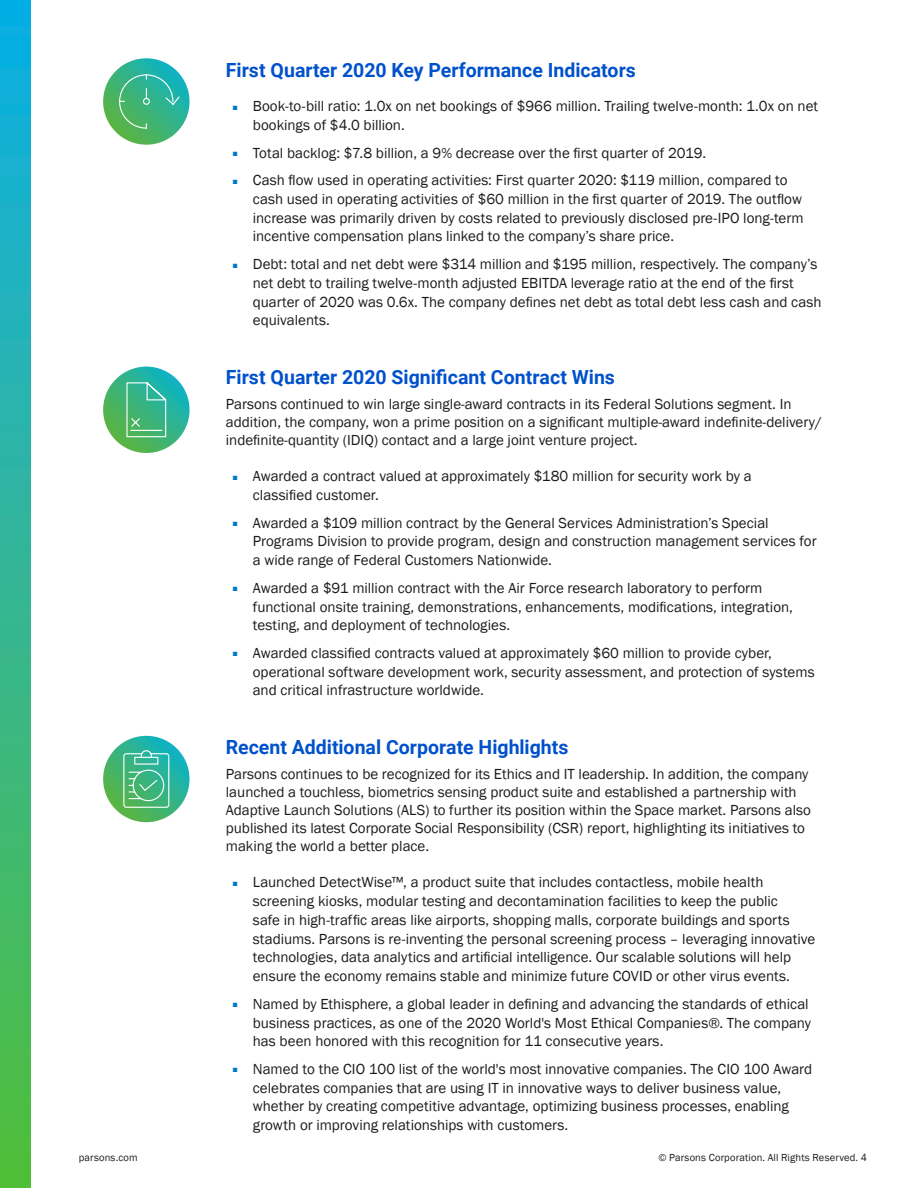
<style>
.page{position:relative;width:918px;height:1188px;background:#fff}
.page>*{position:absolute;margin:0;border:0;box-sizing:border-box;transform-origin:0 0}
.Heading_-_Roboto_Bol{font:700 19.5px "Roboto";color:#0051cc}
.Body_-_FG_Book_9_12{font:15px/18.8px "Franklin Gothic";color:#1c1b1a}
.t1{font:10.5px "Franklin Gothic";letter-spacing:.02em;color:#1c1b1a}
.s1{font-size:9px;color:#0078cb}
</style>
<div class="page">
<svg style="left:103px;top:58px;width:87px;height:87px;background:#41b680"></svg>
<svg style="left:119px;top:74px;width:62px;height:55px;background:#40b78b"></svg>
<svg style="left:103px;top:367px;width:87px;height:86px;background:#39b480"></svg>
<svg style="left:126px;top:380px;width:43px;height:58px;background:#4dbc91"></svg>
<svg style="left:103px;top:736px;width:87px;height:86px;background:#38b482"></svg>
<svg style="left:123px;top:750px;width:47px;height:58px;background:#59c095"></svg>
<div style="left:0;top:0;width:31px;height:1188px;background:linear-gradient(to bottom,#0daee8,#55be3b)"></div>
<p class="Heading_-_Roboto_Bol" style="left:226px;top:56px;width:412px">First Quarter 2020 Key Performance Indicators</p>
<p class="Body_-_FG_Book_9_12" style="left:253px;top:97px;width:567px;text-indent:-20px"><span class="s1">■</span> Book-to-bill ratio: 1.0x on net bookings of $966 million. Trailing twelve-month: 1.0x on net bookings of $4.0 billion.</p>
<p class="Body_-_FG_Book_9_12" style="left:233px;top:143px;width:475px"><span class="s1">■</span> Total backlog: $7.8 billion, a 9% decrease over the first quarter of 2019.</p>
<p class="Body_-_FG_Book_9_12" style="left:253px;top:171px;width:552px;text-indent:-20px"><span class="s1">■</span> Cash flow used in operating activities: First quarter 2020: $119 million, compared to cash used in operating activities of $60 million in the first quarter of 2019. The outflow increase was primarily driven by costs related to previously disclosed pre-IPO long-term incentive compensation plans linked to the company’s share price.</p>
<p class="Body_-_FG_Book_9_12" style="left:253px;top:255px;width:570px;text-indent:-20px"><span class="s1">■</span> Debt: total and net debt were $314 million and $195 million, respectively. The company’s net debt to trailing twelve-month adjusted EBITDA leverage ratio at the end of the first quarter of 2020 was 0.6x. The company defines net debt as total debt less cash and cash equivalents.</p>
<p class="Heading_-_Roboto_Bol" style="left:226px;top:363px;width:391px">First Quarter 2020 Significant Contract Wins</p>
<p class="Body_-_FG_Book_9_12" style="left:226px;top:395px;width:598px;line-height:18px">Parsons continued to win large single-award contracts in its Federal Solutions segment. In addition, the company, won a prime position on a significant multiple-award indefinite-delivery/ indefinite-quantity (IDIQ) contact and a large joint venture project.</p>
<p class="Body_-_FG_Book_9_12" style="left:253px;top:467px;width:500px;text-indent:-20px"><span class="s1">■</span> Awarded a contract valued at approximately $180 million for security work by a classified customer.</p>
<p class="Body_-_FG_Book_9_12" style="left:253px;top:514px;width:565px;text-indent:-20px"><span class="s1">■</span> Awarded a $109 million contract by the General Services Administration’s Special<br>Programs Division to provide program, design and construction management services for a wide range of Federal Customers Nationwide.</p>
<p class="Body_-_FG_Book_9_12" style="left:253px;top:579px;width:542px;text-indent:-20px"><span class="s1">■</span> Awarded a $91 million contract with the Air Force research laboratory to perform functional onsite training, demonstrations, enhancements, modifications, integration, testing, and deployment of technologies.</p>
<p class="Body_-_FG_Book_9_12" style="left:253px;top:644px;width:563px;text-indent:-20px"><span class="s1">■</span> Awarded classified contracts valued at approximately $60 million to provide cyber, operational software development work, security assessment, and protection of systems and critical infrastructure worldwide.</p>
<p class="Heading_-_Roboto_Bol" style="left:226px;top:733px;width:344px">Recent Additional Corporate Highlights</p>
<p class="Body_-_FG_Book_9_12" style="left:226px;top:765px;width:587px;line-height:18px">Parsons continues to be recognized for its Ethics and IT leadership. In addition, the company launched a touchless, biometrics sensing product suite and established a partnership with Adaptive Launch Solutions (ALS) to further its position within the Space market. Parsons also published its latest Corporate Social Responsibility (CSR) report, highlighting its initiatives to making the world a better place.</p>
<p class="Body_-_FG_Book_9_12" style="left:253px;top:873px;width:564px;text-indent:-20px"><span class="s1">■</span> Launched DetectWise™, a product suite that includes contactless, mobile health screening kiosks, modular testing and decontamination facilities to keep the public<br>safe in high-traffic areas like airports, shopping malls, corporate buildings and sports stadiums. Parsons is re-inventing the personal screening process – leveraging innovative technologies, data analytics and artificial intelligence. Our scalable solutions will help ensure the economy remains stable and minimize future COVID or other virus events.</p>
<p class="Body_-_FG_Book_9_12" style="left:253px;top:995px;width:560px;text-indent:-20px"><span class="s1">■</span> Named by Ethisphere, a global leader in defining and advancing the standards of ethical business practices, as one of the 2020 World's Most Ethical Companies®. The company has been honored with this recognition for 11 consecutive years.</p>
<p class="Body_-_FG_Book_9_12" style="left:253px;top:1060px;width:561px;text-indent:-20px"><span class="s1">■</span> Named to the CIO 100 list of the world's most innovative companies. The CIO 100 Award celebrates companies that are using IT in innovative ways to deliver business value, whether by creating competitive advantage, optimizing business processes, enabling growth or improving relationships with customers.</p>
<p class="t1" style="left:79px;top:1151px;width:60px">parsons.com</p>
<p class="t1" style="left:658px;top:1151px;width:210px">© Parsons Corporation. All Rights Reserved. 4</p>
</div>
